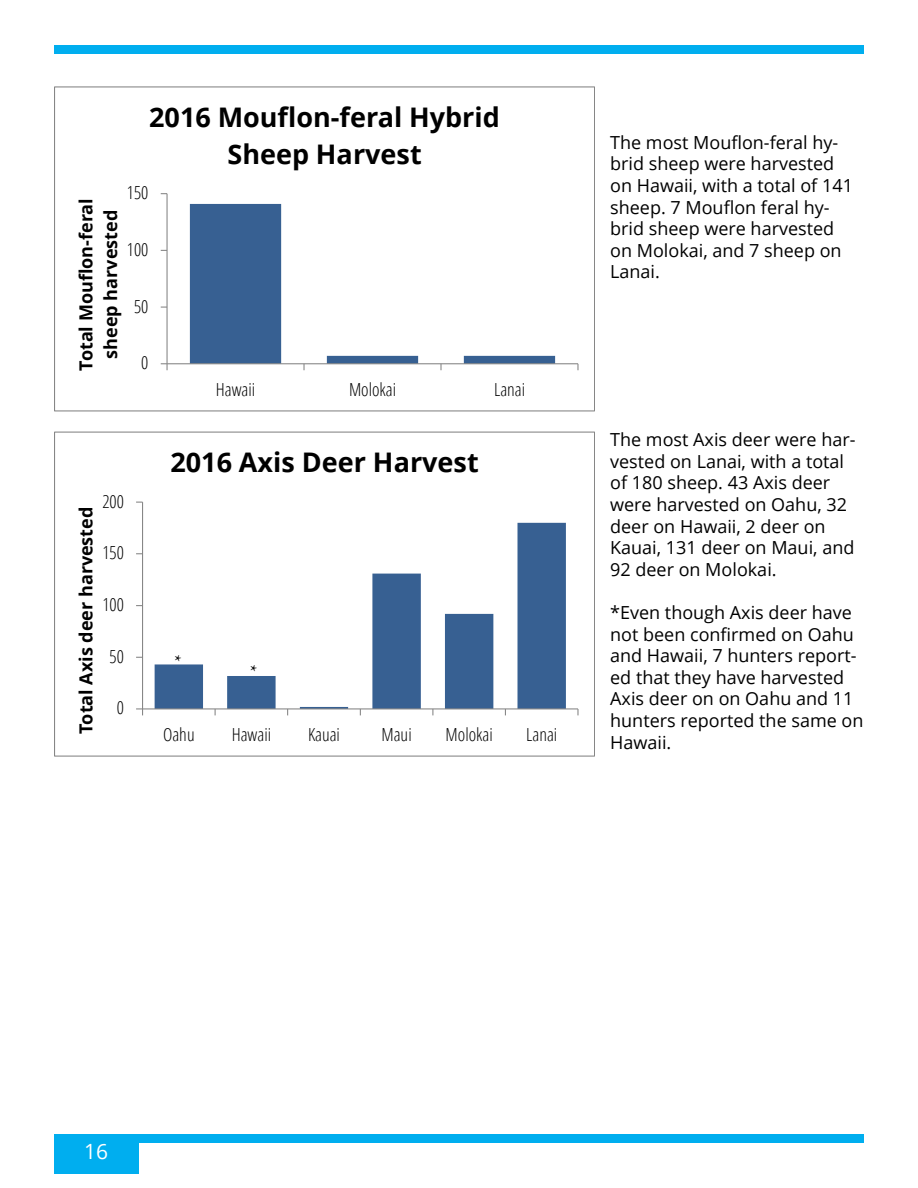
<style>
.page{position:relative;width:918px;height:1188px;background:#fff}
.page>*{position:absolute;margin:0;border:0;box-sizing:border-box;transform-origin:0 0}
.t1{font:700 27px/36.9px "Open Sans";color:#000;text-align:center}
.t2{font:21px "Open Sans";color:#fff}
.t3{font:18px/21.6px "Open Sans";color:#000}
.t4{font:300 18px "Open Sans Condensed";color:#000}
.t5{font:700 18px/24.5px "Open Sans";color:#000;text-align:center}
.t6{font:18px "Minion Pro";color:#000}
</style>
<div class="page">
<div style="left:54px;top:45px;width:810px;height:9px;background:#00aeef"></div>
<div style="left:54px;top:1134px;width:810px;height:9px;background:#00aeef"></div>
<div style="left:54px;top:1143px;width:85px;height:31px;background:#00aeef"></div>
<svg style="left:190px;top:204px;width:365px;height:159px"></svg>
<hr style="left:167px;top:194px;width:1px;height:170px;background:#868686">
<hr style="left:167px;top:363px;width:411px;height:1px;background:#868686">
<svg style="left:161px;top:363px;width:7px;height:7px"></svg>
<svg style="left:303px;top:364px;width:2px;height:6px"></svg>
<svg style="left:440px;top:364px;width:2px;height:6px"></svg>
<svg style="left:577px;top:364px;width:2px;height:6px"></svg>
<svg style="left:155px;top:523px;width:411px;height:185px"></svg>
<hr style="left:142px;top:502px;width:1px;height:207px;background:#868686">
<hr style="left:143px;top:708px;width:435px;height:1px;background:#868686">
<svg style="left:136px;top:708px;width:7px;height:7px"></svg>
<svg style="left:577px;top:709px;width:2px;height:6px"></svg>
<h1 class="t1" style="left:149px;top:98px;width:352px">2016 Mouflon-feral Hybrid<br>Sheep Harvest</h1>
<p class="t4" style="left:127px;top:180px;width:23px">150</p>
<p class="t5" style="left:73px;top:371px;width:174px;rotate:-90deg">Total Mouflon-feral sheep harvested</p>
<p class="t4" style="left:127px;top:237px;width:23px">100</p>
<p class="t4" style="left:134px;top:294px;width:16px">50</p>
<p class="t4" style="left:141px;top:351px;width:9px">0</p>
<p class="t4" style="left:216px;top:377px;width:41px">Hawaii</p>
<p class="t4" style="left:349px;top:377px;width:49px">Molokai</p>
<p class="t4" style="left:494px;top:377px;width:33px">Lanai</p>
<p class="t5" style="left:73px;top:734px;width:229px;rotate:-90deg">Total Axis deer harvested</p>
<p class="t4" style="left:102px;top:489px;width:23px">200</p>
<p class="t4" style="left:102px;top:541px;width:23px">150</p>
<p class="t4" style="left:102px;top:592px;width:23px">100</p>
<p class="t4" style="left:110px;top:644px;width:16px">50</p>
<p class="t4" style="left:117px;top:696px;width:9px">0</p>
<h1 class="t1" style="left:170px;top:443px;width:310px">2016 Axis Deer Harvest</h1>
<p class="t6" style="left:175px;top:650px;width:9px">*</p>
<p class="t6" style="left:250px;top:659px;width:9px">*</p>
<p class="t4" style="left:163px;top:722px;width:33px">Oahu</p>
<p class="t4" style="left:232px;top:722px;width:41px">Hawaii</p>
<p class="t4" style="left:308px;top:722px;width:34px">Kauai</p>
<p class="t4" style="left:382px;top:722px;width:32px">Maui</p>
<p class="t4" style="left:446px;top:722px;width:49px">Molokai</p>
<p class="t4" style="left:526px;top:722px;width:33px">Lanai</p>
<p class="t3" style="left:610px;top:131px;width:244px">The most Mouflon-feral hy&shy;brid sheep were harvested on Hawaii, with a total of 141 sheep. 7 Mouflon feral hy&shy;brid sheep were harvested on Molokai, and 7 sheep on<br>Lanai.</p>
<p class="t3" style="left:610px;top:428px;width:247px">The most Axis deer were har&shy;vested on Lanai, with a total of 180 sheep. 43 Axis deer were harvested on Oahu, 32 deer on Hawaii, 2 deer on<br>Kauai, 131 deer on Maui, and<br>92 deer on Molokai.</p>
<p class="t3" style="left:610px;top:601px;width:255px">*Even though Axis deer have not been confirmed on Oahu and Hawaii, 7 hunters report&shy;ed that they have harvested<br>Axis deer on on Oahu and 11 hunters reported the same on<br>Hawaii.</p>
<p class="t2" style="left:84px;top:1137px;width:26px">16</p>
</div>
